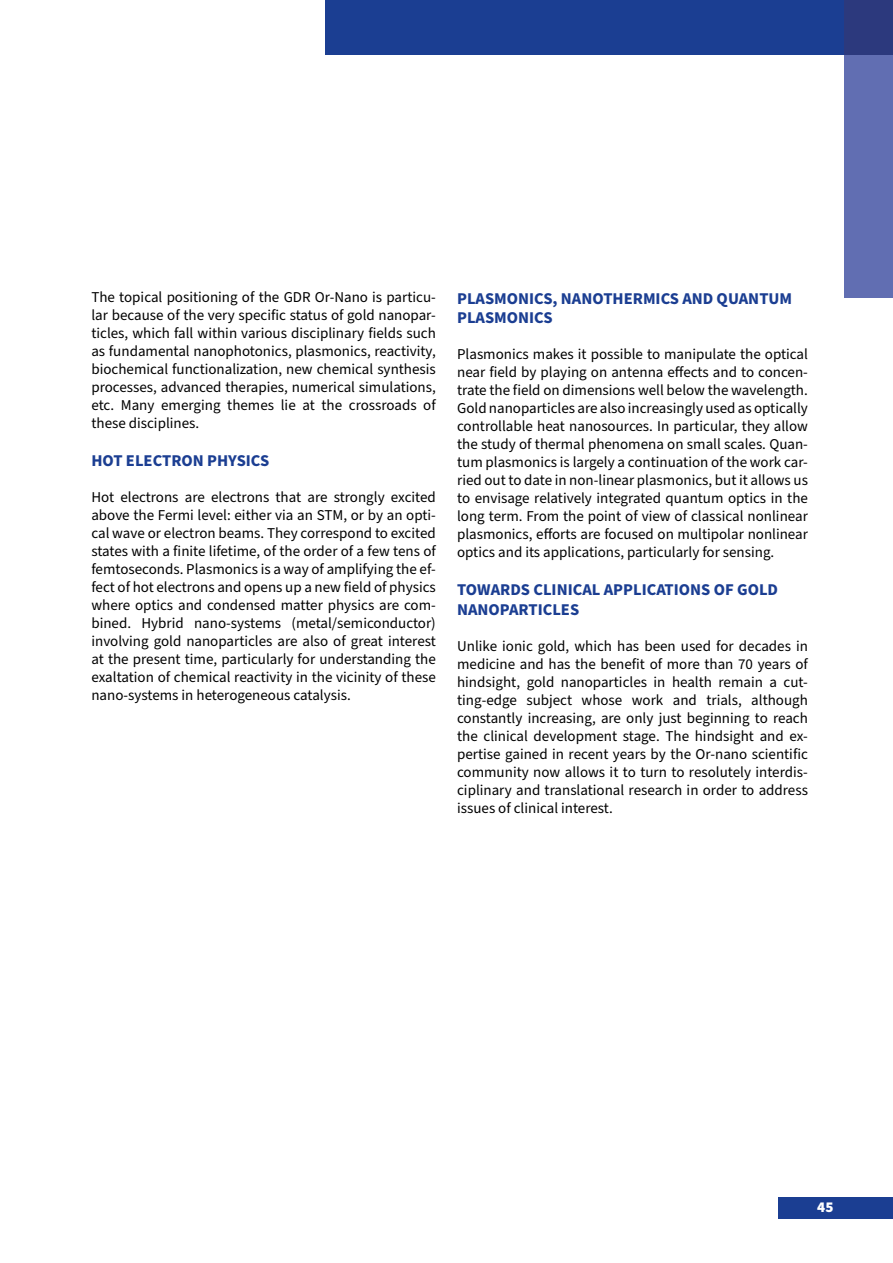
<style>
.page{position:relative;width:893px;height:1263px;background:#fff}
.page>*{position:absolute;margin:0;border:0;box-sizing:border-box;transform-origin:0 0}
.t1{font:700 16.5px/19.8px "Source Sans Pro";color:#1b3e92}
.t2{font:15px/18px "Source Sans Pro";color:#000;text-align:justify}
.t3{font:900 15px "Source Sans Pro";color:#fff}
</style>
<div class="page">
<div style="left:778px;top:1197px;width:115px;height:21px;background:#1b3e92"></div>
<div style="left:325px;top:0;width:568px;height:55px;background:#1b3e92"></div>
<svg style="left:844px;top:0;width:49px;height:298px;background:#5764a8"></svg>
<p class="t2" style="left:91px;top:289px;width:346px">The topical positioning of the GDR Or-Nano is particu&shy;lar because of the very specific status of gold nanopar&shy;ticles, which fall within various disciplinary fields such as fundamental nanophotonics, plasmonics, reactivity, biochemical functionalization, new chemical synthesis processes, advanced therapies, numerical simulations, etc. Many emerging themes lie at the crossroads of these disciplines.</p>
<p class="t1" style="left:91px;top:451px;width:179px">HOT ELECTRON PHYSICS</p>
<p class="t2" style="left:91px;top:489px;width:346px">Hot electrons are electrons that are strongly excited above the Fermi level: either via an STM, or by an opti&shy;cal wave or electron beams. They correspond to excited states with a finite lifetime, of the order of a few tens of femtoseconds. Plasmonics is a way of amplifying the ef&shy;fect of hot electrons and opens up a new field of physics where optics and condensed matter physics are com&shy;bined. Hybrid nano-systems (metal/semiconductor) involving gold nanoparticles are also of great interest at the present time, particularly for understanding the exaltation of chemical reactivity in the vicinity of these nano-systems in heterogeneous catalysis.</p>
<p class="t1" style="left:457px;top:289px;width:337px">PLASMONICS, NANOTHERMICS AND QUANTUM<br>PLASMONICS</p>
<p class="t2" style="left:457px;top:346px;width:352px">Plasmonics makes it possible to manipulate the optical near field by playing on antenna effects and to concen&shy;trate the field on dimensions well below the wavelength.<br>Gold nanoparticles are also increasingly used as optically controllable heat nanosources. In particular, they allow the study of thermal phenomena on small scales. Quan&shy;tum plasmonics is largely a continuation of the work car&shy;ried out to date in non-linear plasmonics, but it allows us to envisage relatively integrated quantum optics in the long term. From the point of view of classical nonlinear plasmonics, efforts are focused on multipolar nonlinear optics and its applications, particularly for sensing.</p>
<p class="t1" style="left:457px;top:580px;width:322px">TOWARDS CLINICAL APPLICATIONS OF GOLD<br>NANOPARTICLES</p>
<p class="t2" style="left:457px;top:638px;width:352px">Unlike ionic gold, which has been used for decades in medicine and has the benefit of more than 70 years of hindsight, gold nanoparticles in health remain a cut&shy;ting-edge subject whose work and trials, although constantly increasing, are only just beginning to reach the clinical development stage. The hindsight and ex&shy;pertise gained in recent years by the Or-nano scientific community now allows it to turn to resolutely interdis&shy;ciplinary and translational research in order to address issues of clinical interest.</p>
<p class="t3" style="left:817px;top:1197px;width:18px">45</p>
</div>
